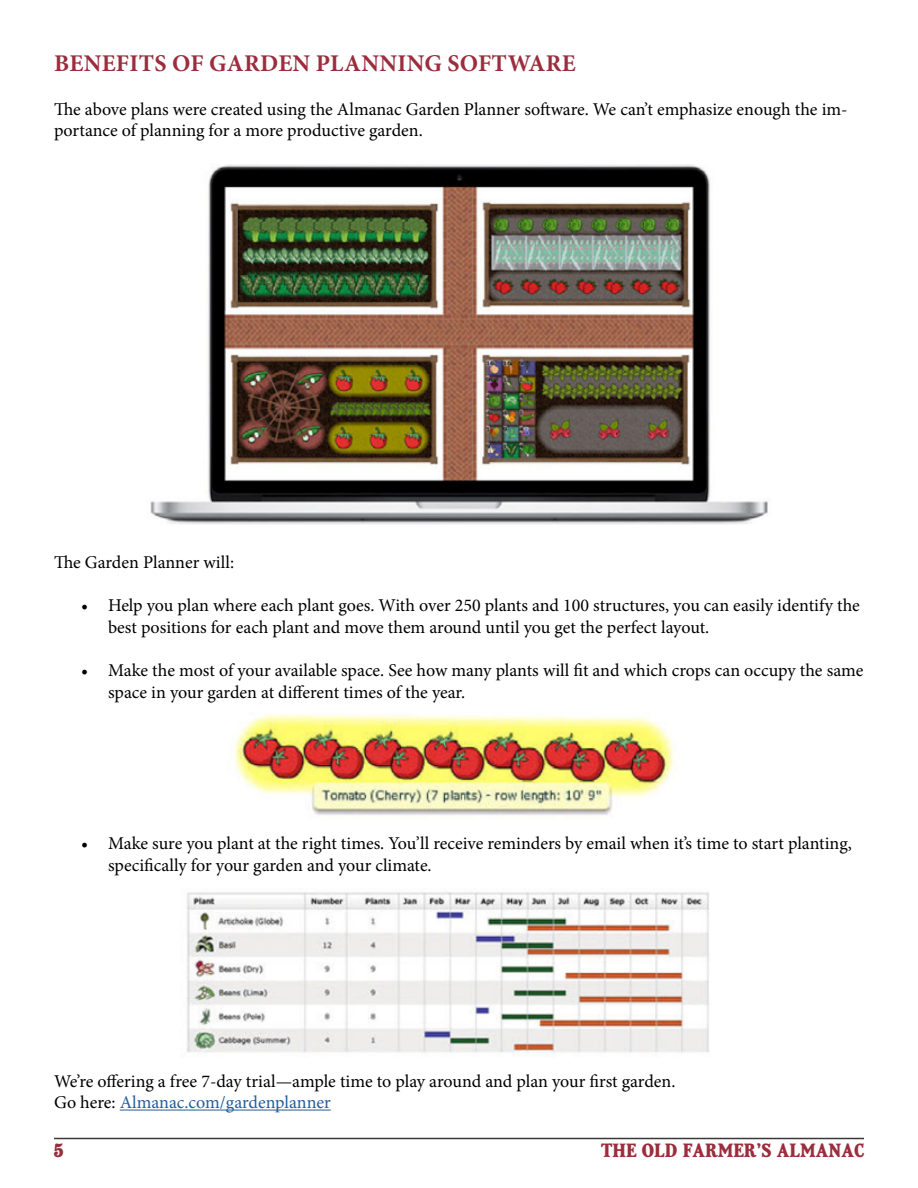
<style>
.page{position:relative;width:918px;height:1188px;background:#fff}
.page>*{position:absolute;margin:0;border:0;box-sizing:border-box;transform-origin:0 0}
.t1{font:700 24px "Minion Pro";letter-spacing:.01em;color:#9b2d3d}
.t2{font:18px/21.6px "Minion Pro";letter-spacing:-.005em;color:#000}
.t3{font:700 18px "OFA Deck";color:#9b2d3d}
.s1{color:#215e9e}
</style>
<div class="page">
<hr style="left:54px;top:1138px;width:810px;height:1px;background:#3a3938">
<hr style="left:120px;top:1110px;width:211px;height:1px;background:#215e9e">
<img style="left:150px;top:164px;width:618px;height:360px">
<img style="left:234px;top:714px;width:440px;height:102px">
<img style="left:187px;top:892px;width:522px;height:163px">
<h1 class="t1" style="left:54px;top:47px;width:523px">BENEFITS OF GARDEN PLANNING SOFTWARE</h1>
<p class="t2" style="left:54px;top:98px;width:795px">The above plans were created using the Almanac Garden Planner software. We can’t emphasize enough the im&shy;portance of planning for a more productive garden.</p>
<p class="t2" style="left:54px;top:552px;width:182px">The Garden Planner will:</p>
<p class="t2" style="left:108px;top:595px;width:753px;text-indent:-27px">• Help you plan where each plant goes. With over 250 plants and 100 structures, you can easily identify the best positions for each plant and move them around until you get the perfect layout.</p>
<p class="t2" style="left:108px;top:660px;width:757px;text-indent:-27px">• Make the most of your available space. See how many plants will fit and which crops can occupy the same space in your garden at different times of the year.</p>
<p class="t2" style="left:108px;top:833px;width:745px;text-indent:-27px">• Make sure you plant at the right times. You’ll receive reminders by email when it’s time to start planting, specifically for your garden and your climate.</p>
<p class="t2" style="left:54px;top:1070px;width:623px">We’re offering a free 7-day trial—ample time to play around and plan your first garden.<br>Go here: <span class="s1">Almanac.com/gardenplanner</span></p>
<p class="t3" style="left:54px;top:1143px;width:11px">5</p>
<p class="t3" style="left:601px;top:1143px;width:264px">THE OLD FARMER’S ALMANAC</p>
</div>
